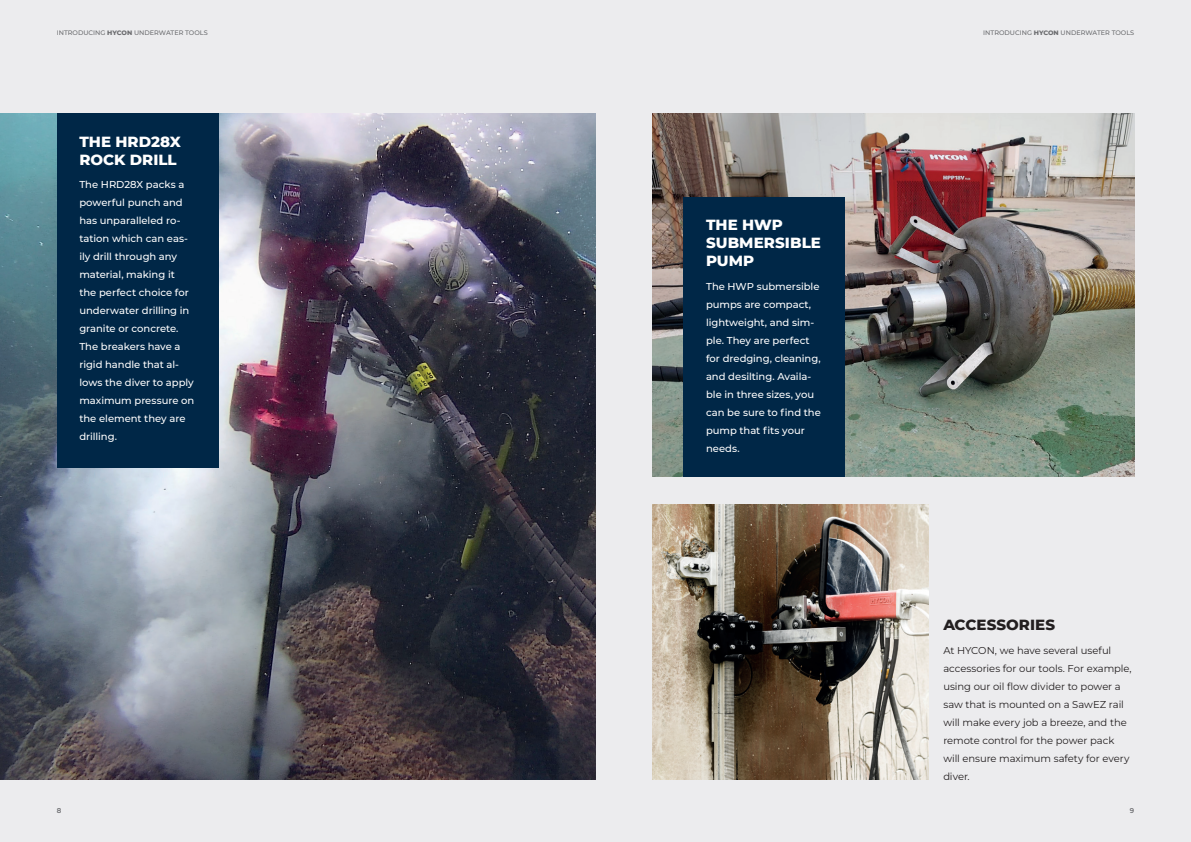
<style>
.page{position:relative;width:1191px;height:842px;background:#ececee}
.page>*{position:absolute;margin:0;border:0;box-sizing:border-box;transform-origin:0 0}
.t1{font:800 15px/18px "Montserrat";letter-spacing:.005em;color:#fff}
.t2{font:800 15px "Montserrat";color:#231f20}
.t3{font:500 10px/18px "Montserrat";letter-spacing:-.005em;color:#fff}
.t4{font:10px/18px "Montserrat";letter-spacing:-.005em;color:#231f20}
.t5{font:600 7px "Montserrat";color:#6c6d70}
.t6{font:500 6.5px "Montserrat";color:#6c6d70}
.s1{font-weight:800}
</style>
<div class="page">
<img style="left:0;top:113px;width:595px;height:667px">
<img style="left:652px;top:113px;width:482px;height:363px">
<div style="left:57px;top:113px;width:161px;height:355px;background:#002747"></div>
<img style="left:652px;top:505px;width:276px;height:275px">
<div style="left:683px;top:197px;width:162px;height:279px;background:#002747"></div>
<p class="t6" style="left:57px;top:28px;width:152px">INTRODUCING <span class="s1">HYCON</span> UNDERWATER TOOLS</p>
<p class="t6" style="left:983px;top:28px;width:152px">INTRODUCING <span class="s1">HYCON</span> UNDERWATER TOOLS</p>
<h1 class="t1" style="left:79px;top:131px;width:103px">THE HRD28X<br>ROCK DRILL</h1>
<p class="t3" style="left:79px;top:175px;width:116px">The HRD28X packs a powerful punch and has unparalleled ro&shy;tation which can eas&shy;ily drill through any material, making it the perfect choice for underwater drilling in granite or concrete.<br>The breakers have a rigid handle that al&shy;lows the diver to apply maximum pressure on the element they are drilling.</p>
<h1 class="t1" style="left:706px;top:215px;width:116px">THE HWP<br>SUBMERSIBLE<br>PUMP</h1>
<p class="t3" style="left:706px;top:277px;width:116px">The HWP submersible pumps are compact, lightweight, and sim&shy;ple. They are perfect for dredging, cleaning, and desilting. Availa&shy;ble in three sizes, you can be sure to find the pump that fits your needs.</p>
<h1 class="t2" style="left:943px;top:614px;width:113px">ACCESSORIES</h1>
<p class="t4" style="left:943px;top:641px;width:190px">At HYCON, we have several useful accessories for our tools. For example, using our oil flow divider to power a saw that is mounted on a SawEZ rail will make every job a breeze, and the remote control for the power pack will ensure maximum safety for every diver.</p>
<p class="t5" style="left:57px;top:806px;width:6px">8</p>
<p class="t5" style="left:1129px;top:806px;width:6px">9</p>
</div>
